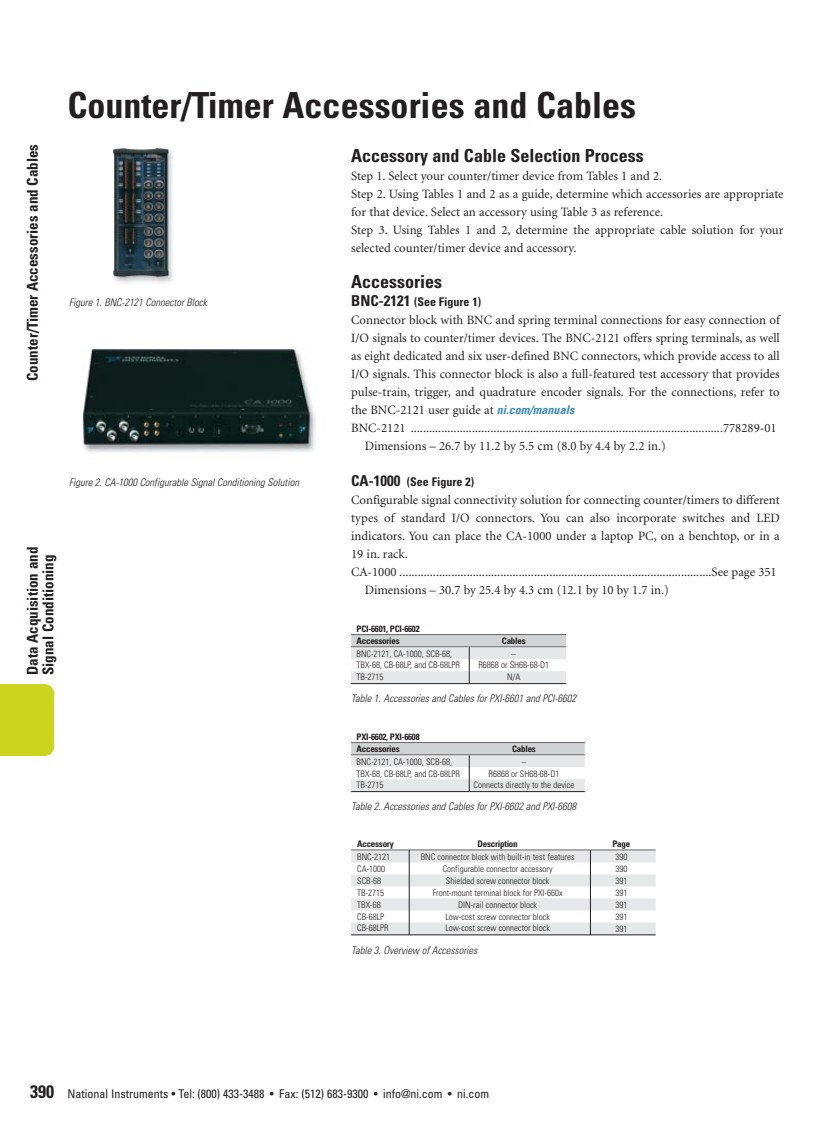
<style>
.page{position:relative;width:824px;height:1134px;background:#fff}
.page>*{position:absolute;margin:0;border:0;box-sizing:border-box;transform-origin:0 0}
.t1{font:700 condensed 36px "Univers";color:#231f20}
.t2{font:700 condensed 18px "Univers";color:#231f20}
.t3{font:700 condensed 15px/15.8px "Univers";color:#231f20}
.t4{font:12.75px/18px "Minion";color:#231f20}
.t5{font:condensed 12px "Univers";color:#231f20}
.t6{font:700 condensed 12px "Univers";color:#231f20}
.t7{font:italic 300 condensed 10.5px "Univers";color:#231f20}
.t8{font:300 condensed 9px "Univers";color:#231f20}
.t9{font:700 condensed 9px/12px "Univers";letter-spacing:-.025em;color:#231f20}
.s1{font-size:15px}
.s2{font-family:"Univers";font-weight:700;font-style:italic;font-stretch:condensed;font-size:12px;color:#3e8bb9}
.s3{font-weight:700;font-size:18px}
</style>
<div class="page">
<img style="left:82px;top:349px;width:234px;height:103px">
<img style="left:114px;top:149px;width:60px;height:134px">
<div style="left:0;top:684px;width:54px;height:72px;background:#cdd41e"></div>
<div style="left:351px;top:850px;width:304px;height:12px;background:#e6e7e8"></div>
<div style="left:351px;top:874px;width:304px;height:12px;background:#e6e7e8"></div>
<div style="left:351px;top:898px;width:304px;height:12px;background:#e6e7e8"></div>
<div style="left:351px;top:922px;width:304px;height:12px;background:#e6e7e8"></div>
<hr style="left:351px;top:934px;width:304px;height:1px;background:#231f20">
<hr style="left:409px;top:850px;width:1px;height:85px;background:#231f20">
<hr style="left:590px;top:850px;width:1px;height:85px;background:#231f20">
<hr style="left:351px;top:634px;width:215px;height:1px;background:#231f20">
<div style="left:351px;top:635px;width:215px;height:12px;background:#d1d3d4"></div>
<div style="left:351px;top:647px;width:215px;height:12px;background:#e6e7e8"></div>
<div style="left:351px;top:671px;width:215px;height:12px;background:#e6e7e8"></div>
<hr style="left:351px;top:683px;width:215px;height:1px;background:#231f20">
<hr style="left:469px;top:647px;width:1px;height:37px;background:#231f20">
<hr style="left:351px;top:742px;width:233px;height:1px;background:#231f20">
<div style="left:351px;top:743px;width:233px;height:12px;background:#d1d3d4"></div>
<div style="left:351px;top:755px;width:233px;height:12px;background:#e6e7e8"></div>
<div style="left:351px;top:779px;width:233px;height:12px;background:#e6e7e8"></div>
<hr style="left:351px;top:791px;width:233px;height:1px;background:#231f20">
<hr style="left:469px;top:755px;width:1px;height:37px;background:#231f20">
<p class="t3" style="left:26px;top:381px;width:238px;rotate:-90deg">Counter/Timer Accessories and Cables</p>
<p class="t3" style="left:26px;top:675px;width:130px;rotate:-90deg">Data Acquisition and<br>Signal Conditioning</p>
<h1 class="t1" style="left:68px;top:92px;width:570px">Counter/Timer Accessories and Cables</h1>
<p class="t7" style="left:69px;top:298px;width:139px">Figure 1. BNC-2121 Connector Block</p>
<p class="t7" style="left:69px;top:478px;width:231px">Figure 2. CA-1000 Configurable Signal Conditioning Solution</p>
<h2 class="t2" style="left:351px;top:149px;width:294px">Accessory and Cable Selection Process</h2>
<p class="t4" style="left:351px;top:168px;width:434px">Step 1. Select your counter/timer device from Tables 1 and 2.<br>Step 2. Using Tables 1 and 2 as a guide, determine which accessories are appropriate for that device. Select an accessory using Table 3 as reference.<br>Step 3. Using Tables 1 and 2, determine the appropriate cable solution for your selected counter/timer device and accessory.</p>
<h2 class="t2" style="left:351px;top:275px;width:92px">Accessories</h2>
<p class="t6" style="left:351px;top:297px;width:131px"><span class="s1">BNC-2121</span> (See Figure 1)</p>
<p class="t4" style="left:351px;top:312px;width:430px">Connector block with BNC and spring terminal connections for easy connection of</p>
<p class="t4" style="left:351px;top:330px;width:430px">I/O signals to counter/timer devices. The BNC-2121 offers spring terminals, as well</p>
<p class="t4" style="left:351px;top:348px;width:430px">as eight dedicated and six user-defined BNC connectors, which provide access to all</p>
<p class="t4" style="left:351px;top:366px;width:430px">I/O signals. This connector block is also a full-featured test accessory that provides</p>
<p class="t4" style="left:351px;top:384px;width:430px">pulse-train, trigger, and quadrature encoder signals. For the connections, refer to</p>
<p class="t4" style="left:351px;top:402px;width:225px">the BNC-2121 user guide at <span class="s2">ni.com/manuals</span></p>
<p class="t4" style="left:351px;top:420px;width:427px">BNC-2121 ......................................................................................................778289-01</p>
<p class="t4" style="left:364px;top:438px;width:302px">Dimensions – 26.7 by 11.2 by 5.5 cm (8.0 by 4.4 by 2.2 in.)</p>
<p class="t6" style="left:351px;top:477px;width:124px"><span class="s1">CA-1000</span> (See Figure 2)</p>
<p class="t4" style="left:351px;top:492px;width:430px">Configurable signal connectivity solution for connecting counter/timers to different</p>
<p class="t4" style="left:351px;top:510px;width:430px">types of standard I/O connectors. You can also incorporate switches and LED</p>
<p class="t4" style="left:351px;top:528px;width:430px">indicators. You can place the CA-1000 under a laptop PC, on a benchtop, or in a</p>
<p class="t4" style="left:351px;top:546px;width:58px">19 in. rack.</p>
<p class="t4" style="left:351px;top:564px;width:427px">CA-1000 ......................................................................................................See page 351</p>
<p class="t4" style="left:364px;top:582px;width:306px">Dimensions – 30.7 by 25.4 by 4.3 cm (12.1 by 10 by 1.7 in.)</p>
<p class="t9" style="left:356px;top:624px;width:65px">PCI-6601, PCI-6602<br>Accessories</p>
<p class="t9" style="left:502px;top:636px;width:25px">Cables</p>
<p class="t8" style="left:356px;top:650px;width:97px">BNC-2121, CA-1000, SCB-68,</p>
<p class="t8" style="left:511px;top:650px;width:6px">–</p>
<p class="t8" style="left:356px;top:661px;width:105px">TBX-68, CB-68LP, and CB-68LPR</p>
<p class="t8" style="left:478px;top:661px;width:72px">R6868 or SH68-68-D1</p>
<p class="t8" style="left:356px;top:673px;width:28px">TB-2715</p>
<p class="t8" style="left:507px;top:673px;width:15px">N/A</p>
<p class="t7" style="left:351px;top:694px;width:226px">Table 1. Accessories and Cables for PXI-6601 and PCI-6602</p>
<p class="t9" style="left:356px;top:732px;width:65px">PXI-6602, PXI-6608<br>Accessories</p>
<p class="t9" style="left:512px;top:744px;width:25px">Cables</p>
<p class="t8" style="left:356px;top:758px;width:97px">BNC-2121, CA-1000, SCB-68,</p>
<p class="t8" style="left:521px;top:758px;width:6px">–</p>
<p class="t8" style="left:356px;top:770px;width:105px">TBX-68, CB-68LP, and CB-68LPR</p>
<p class="t8" style="left:488px;top:770px;width:72px">R6868 or SH68-68-D1</p>
<p class="t8" style="left:356px;top:781px;width:28px">TB-2715</p>
<p class="t8" style="left:473px;top:781px;width:102px">Connects directly to the device</p>
<p class="t7" style="left:351px;top:802px;width:226px">Table 2. Accessories and Cables for PXI-6602 and PXI-6608</p>
<p class="t9" style="left:357px;top:839px;width:38px">Accessory</p>
<p class="t9" style="left:477px;top:839px;width:42px">Description</p>
<p class="t9" style="left:612px;top:839px;width:19px">Page</p>
<p class="t8" style="left:357px;top:853px;width:34px">BNC-2121</p>
<p class="t8" style="left:421px;top:853px;width:155px">BNC connector block with built-in test features</p>
<p class="t8" style="left:615px;top:853px;width:13px">390</p>
<p class="t8" style="left:357px;top:865px;width:29px">CA-1000</p>
<p class="t8" style="left:442px;top:865px;width:111px">Configurable connector accessory</p>
<p class="t8" style="left:615px;top:865px;width:13px">390</p>
<p class="t8" style="left:357px;top:877px;width:25px">SCB-68</p>
<p class="t8" style="left:446px;top:877px;width:105px">Shielded screw connector block</p>
<p class="t8" style="left:615px;top:877px;width:13px">391</p>
<p class="t8" style="left:357px;top:889px;width:28px">TB-2715</p>
<p class="t8" style="left:432px;top:889px;width:131px">Front-mount terminal block for PXI-660x</p>
<p class="t8" style="left:615px;top:889px;width:13px">391</p>
<p class="t8" style="left:357px;top:901px;width:25px">TBX-68</p>
<p class="t8" style="left:458px;top:901px;width:80px">DIN-rail connector block</p>
<p class="t8" style="left:615px;top:901px;width:13px">391</p>
<p class="t8" style="left:357px;top:913px;width:28px">CB-68LP</p>
<p class="t8" style="left:445px;top:913px;width:106px">Low-cost screw connector block</p>
<p class="t8" style="left:615px;top:913px;width:13px">391</p>
<p class="t8" style="left:357px;top:925px;width:33px">CB-68LPR</p>
<p class="t8" style="left:445px;top:925px;width:106px">Low-cost screw connector block</p>
<p class="t8" style="left:615px;top:925px;width:13px">391</p>
<p class="t7" style="left:351px;top:946px;width:128px">Table 3. Overview of Accessories</p>
<p class="t5" style="left:30px;top:1089px;width:460px"><span class="s3">390</span> National Instruments • Tel: (800) 433-3488 • Fax: (512) 683-9300 • info@ni.com • ni.com</p>
</div>
